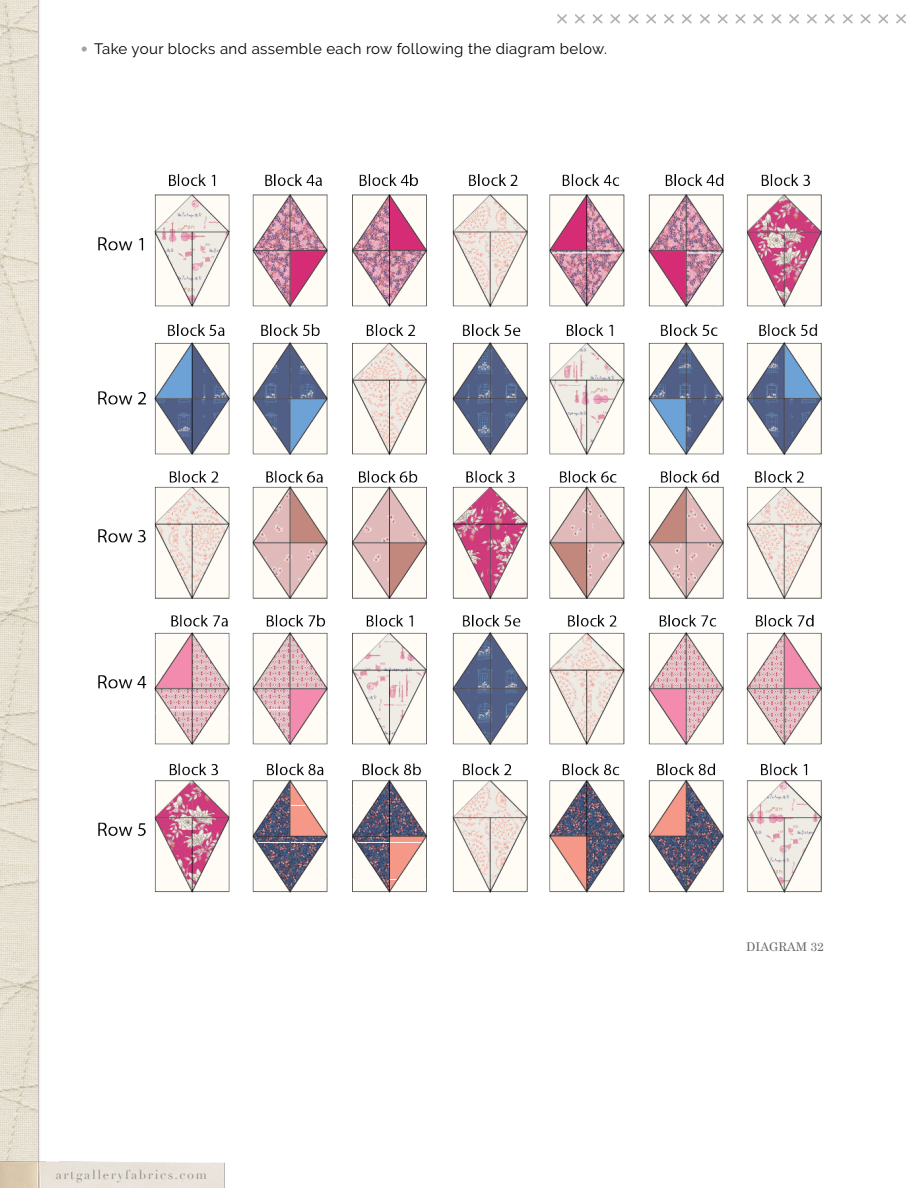
<style>
.page{position:relative;width:918px;height:1188px;background:#fff}
.page>*{position:absolute;margin:0;border:0;box-sizing:border-box;transform-origin:0 0}
.t1{font:15px "Raleway";letter-spacing:.025em;color:#000}
.t2{font:12.75px "Didot";letter-spacing:.125em;color:#939494}
.t3{font:12px "Century Schoolbook";color:#636466}
.s1{font-family:"Didot";font-size:14.1px;color:#a2a3a3}
</style>
<div class="page">
<img style="left:0;top:0;width:40px;height:1154px">
<img style="left:0;top:1154px;width:225px;height:34px">
<svg style="left:557px;top:14px;width:349px;height:10px"></svg>
<img style="left:98px;top:174px;width:724px;height:719px">
<p class="t1" style="left:81px;top:40px;width:528px"><span class="s1">•</span> Take your blocks and assemble each row following the diagram below.</p>
<p class="t2" style="left:56px;top:1167px;width:153px">artgalleryfabrics.com</p>
<p class="t3" style="left:746px;top:936px;width:79px">DIAGRAM 32</p>
</div>
